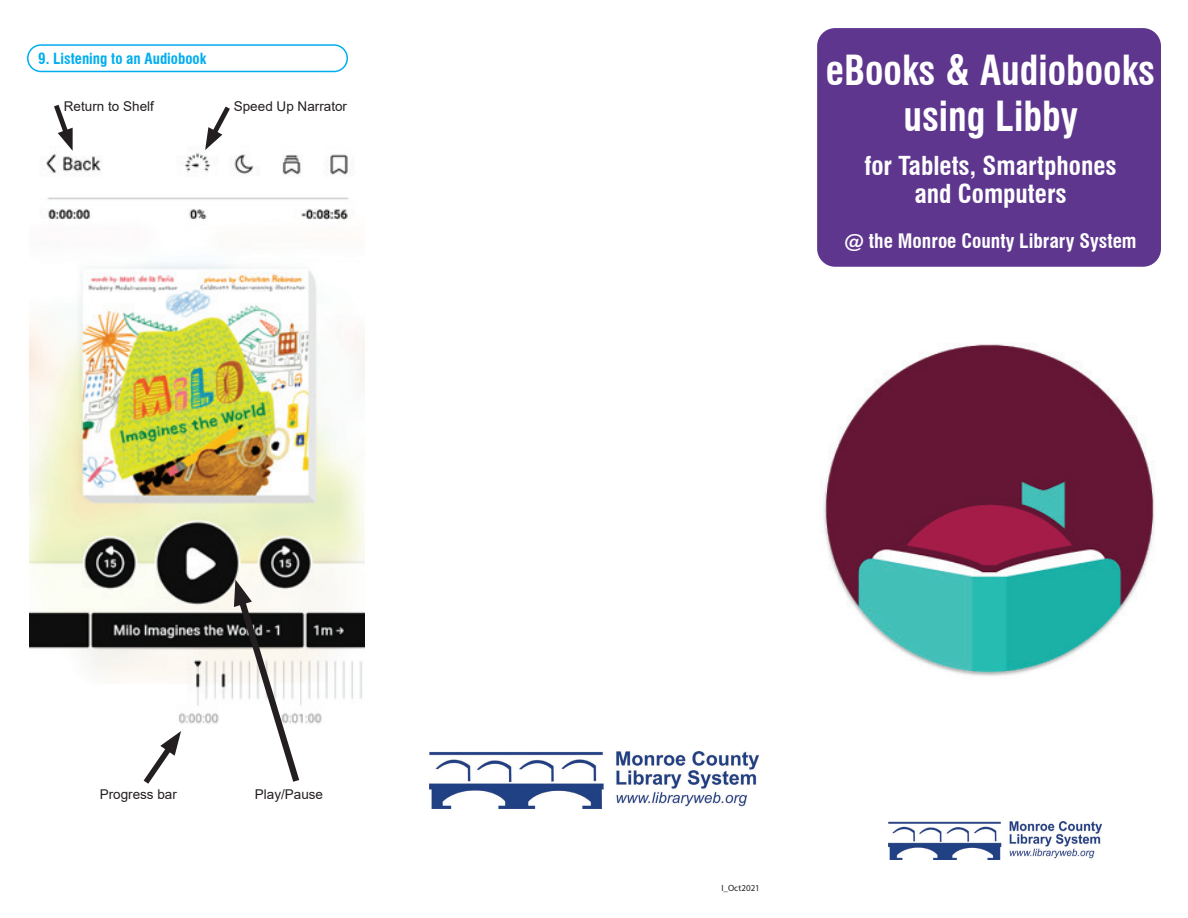
<style>
.page{position:relative;width:1188px;height:918px;background:#fff}
.page>*{position:absolute;margin:0;border:0;box-sizing:border-box;transform-origin:0 0}
.t1{font:700 condensed 40.5px/46.5px "Swiss 721 BT";color:#fff;text-align:center;scale:.95 1}
.t2{font:700 condensed 25.5px/28.5px "Swiss 721 BT";color:#fff;text-align:center}
.t3{font:700 condensed 19.5px "Swiss 721 BT";color:#fff}
.t4{font:700 condensed 15px "Swiss 721 BT";color:#00aeef}
.t5{font:13.5px "Arial";color:#231f20}
.t6{font:9px "Myriad Pro";color:#231f20}
</style>
<div class="page">
<img style="left:430px;top:751px;width:328px;height:58px">
<div style="left:817px;top:28px;width:344px;height:239px;background:#5e368e;border-radius:18px"></div>
<div style="left:27px;top:44px;width:321px;height:28px;border:2px solid #00aeef;border-radius:13px"></div>
<img style="left:889px;top:822px;width:213px;height:37px">
<img style="left:823px;top:344px;width:331px;height:332px">
<img style="left:29px;top:152px;width:336px;height:572px">
<svg style="left:143px;top:731px;width:38px;height:53px"></svg>
<svg style="left:232px;top:580px;width:72px;height:202px"></svg>
<svg style="left:205px;top:106px;width:25px;height:44px"></svg>
<svg style="left:54px;top:104px;width:19px;height:47px"></svg>
<p class="t4" style="left:38px;top:49px;width:169px">9. Listening to an Audiobook</p>
<p class="t5" style="left:64px;top:97px;width:92px">Return to Shelf</p>
<p class="t5" style="left:234px;top:97px;width:115px">Speed Up Narrator</p>
<p class="t5" style="left:100px;top:785px;width:79px">Progress bar</p>
<p class="t5" style="left:255px;top:785px;width:70px">Play/Pause</p>
<h1 class="t1" style="left:826px;top:47px;width:348px">eBooks &amp; Audiobooks using Libby</h1>
<h2 class="t2" style="left:864px;top:151px;width:254px">for Tablets, Smartphones and Computers</h2>
<h3 class="t3" style="left:845px;top:229px;width:293px">@ the Monroe County Library System</h3>
<p class="t6" style="left:721px;top:883px;width:40px">I_Oct2021</p>
</div>
